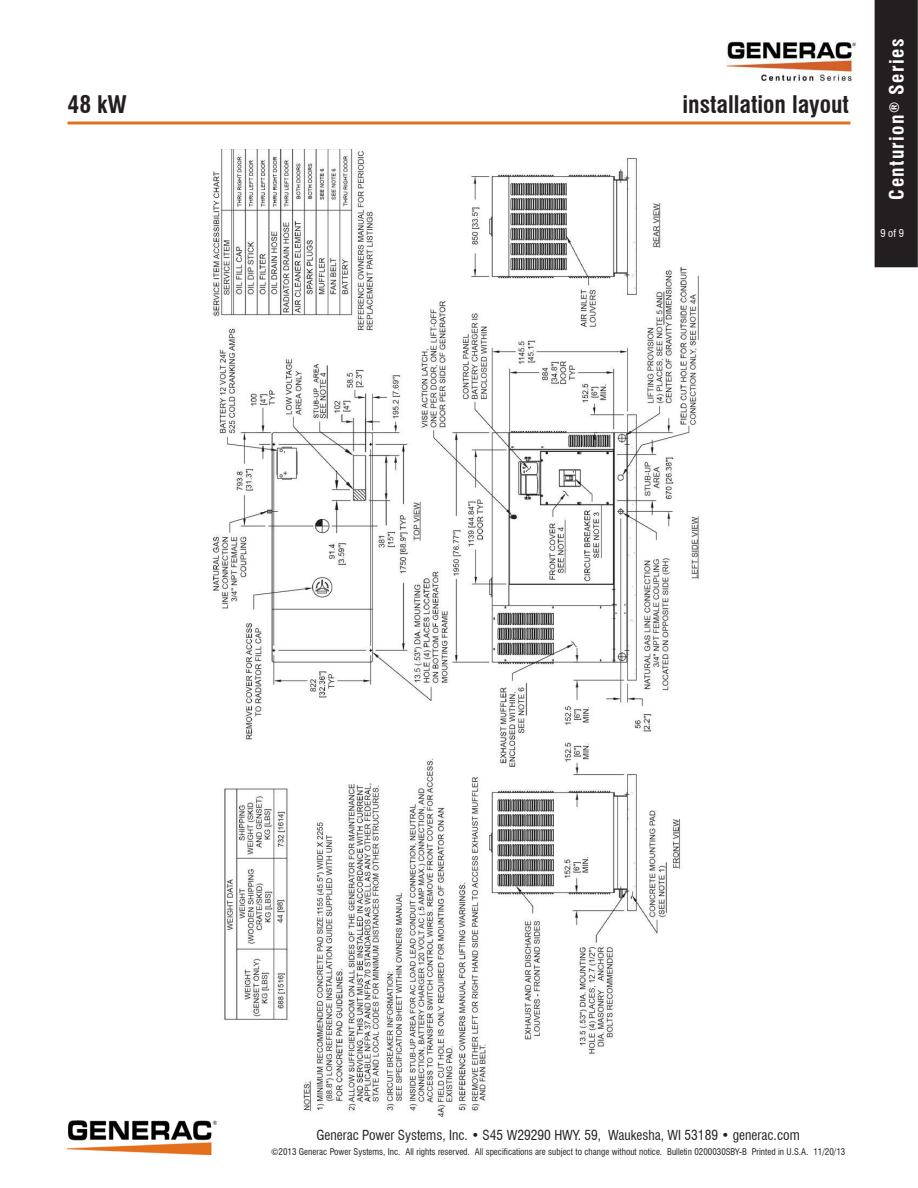
<style>
.page{position:relative;width:918px;height:1188px;background:#fff}
.page>*{position:absolute;margin:0;border:0;box-sizing:border-box;transform-origin:0 0}
.t1{font:700 condensed 23.7px "Swiss 721 BT";color:#231f20}
.t2{font:700 condensed 19.5px "Swiss 721 BT";letter-spacing:.07em;color:#fff}
.t3{font:condensed 13.5px "Swiss 721 BT";color:#231f20}
.t4{font:condensed 10.5px "Swiss 721 BT";color:#fff}
.t5{font:condensed 9px "Swiss 721 BT";color:#231f20}
</style>
<div class="page">
<div style="left:875px;top:0;width:43px;height:267px;background:#231f20"></div>
<hr style="left:68px;top:121px;width:783px;height:3px;background:#e4701e">
<img style="left:726px;top:41px;width:130px;height:41px">
<img style="left:213px;top:149px;width:486px;height:968px">
<img style="left:68px;top:1121px;width:148px;height:33px">
<h1 class="t1" style="left:68px;top:90px;width:61px">48 kW</h1>
<h1 class="t1" style="left:683px;top:90px;width:168px">installation layout</h1>
<h2 class="t2" style="left:889px;top:200px;width:162px;rotate:-90deg">Centurion<sup>®</sup> Series</h2>
<p class="t4" style="left:880px;top:229px;width:25px">9 of 9</p>
<h3 class="t3" style="left:317px;top:1127px;width:485px">Generac Power Systems, Inc. • S45 W29290 HWY. 59, Waukesha, WI 53189 • generac.com</h3>
<p class="t5" style="left:271px;top:1148px;width:576px">©2013 Generac Power Systems, Inc. All rights reserved. All specifications are subject to change without notice. Bulletin 0200030SBY-B Printed in U.S.A. 11/20/13</p>
</div>
